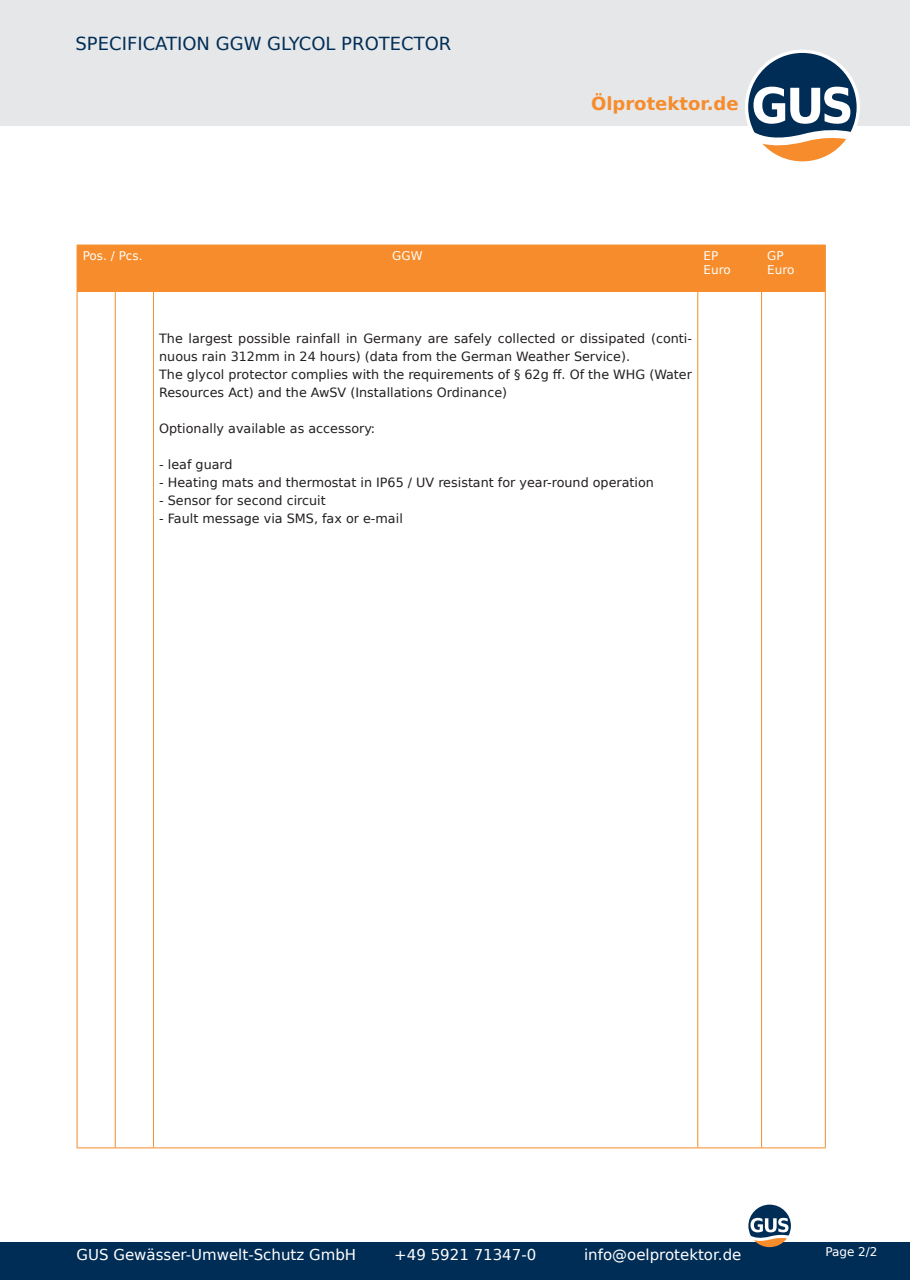
<style>
.page{position:relative;width:910px;height:1280px;background:#fff}
.page>*{position:absolute;margin:0;border:0;box-sizing:border-box;transform-origin:0 0}
.t1{font:18px "DejaVu Sans";color:#002d56}
.t2{font:700 18px "DejaVu Sans";color:#f68c2b}
.t3{font:15px "DejaVu Sans";color:#fff}
.t4{font:12.75px/18px "DejaVu Sans";color:#231f20}
.t5{font:12px "DejaVu Sans";color:#fff}
</style>
<div class="page">
<div style="left:0;top:0;width:910px;height:125px;background:#e6e7e9"></div>
<div style="left:0;top:1242px;width:910px;height:38px;background:#002d56"></div>
<svg style="left:748px;top:1204px;width:43px;height:43px"></svg>
<svg style="left:748px;top:53px;width:109px;height:108px"></svg>
<div style="left:78px;top:246px;width:747px;height:45px;background:#f68c2b"></div>
<hr style="left:77px;top:245px;width:38px;height:1px;background:#f68c2b">
<hr style="left:77px;top:245px;width:1px;height:46px;background:#f68c2b">
<hr style="left:115px;top:245px;width:38px;height:1px;background:#f68c2b">
<hr style="left:153px;top:245px;width:545px;height:1px;background:#f68c2b">
<hr style="left:153px;top:245px;width:1px;height:46px;background:#f68c2b">
<hr style="left:698px;top:245px;width:63px;height:1px;background:#f68c2b">
<hr style="left:697px;top:245px;width:1px;height:46px;background:#f68c2b">
<hr style="left:761px;top:245px;width:65px;height:1px;background:#f68c2b">
<hr style="left:761px;top:245px;width:1px;height:46px;background:#f68c2b">
<hr style="left:825px;top:245px;width:1px;height:46px;background:#f68c2b">
<hr style="left:77px;top:291px;width:38px;height:1px;background:#f68c2b">
<hr style="left:77px;top:292px;width:1px;height:855px;background:#f68c2b">
<hr style="left:115px;top:291px;width:38px;height:1px;background:#f68c2b">
<hr style="left:115px;top:292px;width:1px;height:855px;background:#f68c2b">
<hr style="left:153px;top:291px;width:545px;height:1px;background:#f68c2b">
<hr style="left:153px;top:292px;width:1px;height:855px;background:#f68c2b">
<hr style="left:698px;top:291px;width:63px;height:1px;background:#f68c2b">
<hr style="left:697px;top:292px;width:1px;height:855px;background:#f68c2b">
<hr style="left:761px;top:291px;width:65px;height:1px;background:#f68c2b">
<hr style="left:761px;top:292px;width:1px;height:855px;background:#f68c2b">
<hr style="left:825px;top:292px;width:1px;height:855px;background:#f68c2b">
<hr style="left:77px;top:1147px;width:38px;height:1px;background:#f68c2b">
<hr style="left:115px;top:1147px;width:38px;height:1px;background:#f68c2b">
<hr style="left:153px;top:1147px;width:545px;height:1px;background:#f68c2b">
<hr style="left:698px;top:1147px;width:63px;height:1px;background:#f68c2b">
<hr style="left:761px;top:1147px;width:65px;height:1px;background:#f68c2b">
<h1 class="t1" style="left:75px;top:29px;width:377px">SPECIFICATION GGW GLYCOL PROTECTOR</h1>
<h1 class="t2" style="left:591px;top:89px;width:149px">Ölprotektor.de</h1>
<p class="t5" style="left:83px;top:246px;width:61px">Pos. / Pcs.</p>
<p class="t5" style="left:392px;top:246px;width:32px">GGW</p>
<p class="t5" style="left:703px;top:246px;width:16px">EP</p>
<p class="t5" style="left:703px;top:260px;width:29px">Euro</p>
<p class="t4" style="left:159px;top:329px;width:534px">The largest possible rainfall in Germany are safely collected or dissipated (conti&shy;nuous rain 312mm in 24 hours) (data from the German Weather Service).</p>
<p class="t4" style="left:159px;top:365px;width:534px">The glycol protector complies with the requirements of § 62g ff. Of the WHG (Water<br>Resources Act) and the AwSV (Installations Ordinance)</p>
<p class="t4" style="left:159px;top:419px;width:218px">Optionally available as accessory:</p>
<p class="t4" style="left:159px;top:455px;width:75px">- leaf guard</p>
<p class="t4" style="left:159px;top:473px;width:496px">- Heating mats and thermostat in IP65 / UV resistant for year-round operation</p>
<p class="t4" style="left:159px;top:491px;width:168px">- Sensor for second circuit</p>
<p class="t4" style="left:159px;top:509px;width:245px">- Fault message via SMS, fax or e-mail</p>
<p class="t5" style="left:767px;top:246px;width:18px">GP</p>
<p class="t5" style="left:767px;top:260px;width:29px">Euro</p>
<p class="t3" style="left:77px;top:1243px;width:281px">GUS Gewässer-Umwelt-Schutz GmbH</p>
<p class="t3" style="left:394px;top:1243px;width:144px">+49 5921 71347-0</p>
<p class="t3" style="left:584px;top:1243px;width:159px">info@oelprotektor.de</p>
<p class="t5" style="left:825px;top:1242px;width:54px">Page 2/2</p>
</div>
